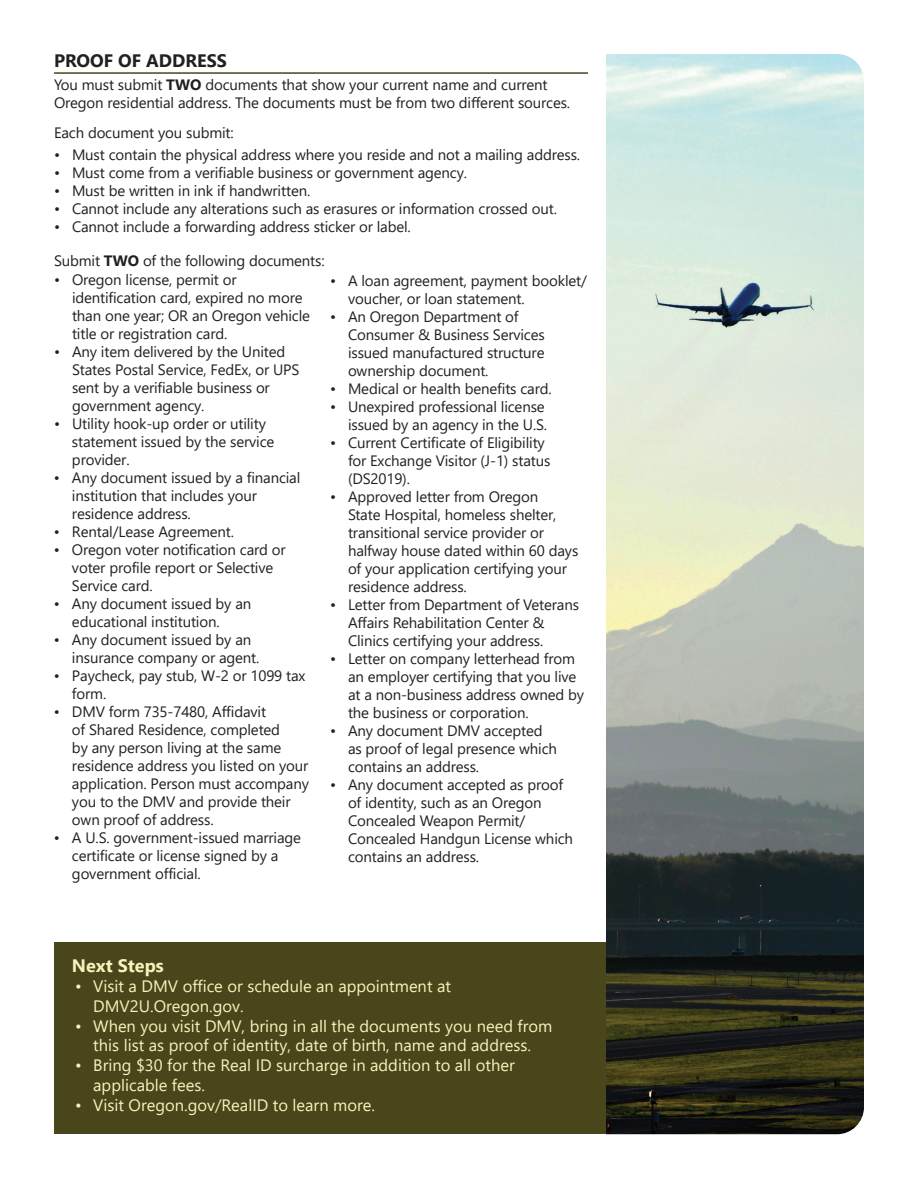
<style>
.page{position:relative;width:918px;height:1188px;background:#fff}
.page>*{position:absolute;margin:0;border:0;box-sizing:border-box;transform-origin:0 0}
.t1{font:700 18px "Segoe UI";color:#231f20}
.t2{font:700 18px "Segoe UI";color:#f5f4bc}
.t3{font:16.5px/19.8px "Segoe UI";color:#f5f4bc}
.t4{font:15px/18px "Segoe UI";letter-spacing:-.01em;color:#231f20}
.s1{font-weight:700}
</style>
<div class="page">
<div style="left:55px;top:942px;width:557px;height:192px;background:#4a461b"></div>
<img style="left:606px;top:54px;width:258px;height:1080px">
<hr style="left:54px;top:72px;width:534px;height:2px;background:#4a461b">
<p class="t1" style="left:54px;top:44px;width:174px">PROOF OF ADDRESS</p>
<p class="t4" style="left:54px;top:74px;width:518px">You must submit <span class="s1">TWO</span> documents that show your current name and current<br>Oregon residential address. The documents must be from two different sources.</p>
<p class="t4" style="left:54px;top:122px;width:181px">Each document you submit:</p>
<p class="t4" style="left:54px;top:144px;width:528px">• Must contain the physical address where you reside and not a mailing address.</p>
<p class="t4" style="left:54px;top:162px;width:415px">• Must come from a verifiable business or government agency.</p>
<p class="t4" style="left:54px;top:180px;width:258px">• Must be written in ink if handwritten.</p>
<p class="t4" style="left:54px;top:198px;width:504px">• Cannot include any alterations such as erasures or information crossed out.</p>
<p class="t4" style="left:54px;top:216px;width:358px">• Cannot include a forwarding address sticker or label.</p>
<p class="t4" style="left:348px;top:270px;width:240px;text-indent:-18px">• A loan agreement, payment booklet/ voucher, or loan statement.</p>
<p class="t4" style="left:348px;top:306px;width:198px;text-indent:-18px">• An Oregon Department of<br>Consumer &amp; Business Services issued manufactured structure ownership document.</p>
<p class="t4" style="left:330px;top:378px;width:223px">• Medical or health benefits card.</p>
<p class="t4" style="left:330px;top:396px;width:219px;text-align:right">• Unexpired professional license issued by an agency in the U.S.</p>
<p class="t4" style="left:348px;top:432px;width:204px;text-indent:-18px">• Current Certificate of Eligibility for Exchange Visitor (J-1) status (DS2019).</p>
<p class="t4" style="left:348px;top:486px;width:232px;text-indent:-18px">• Approved letter from Oregon<br>State Hospital, homeless shelter, transitional service provider or halfway house dated within 60 days of your application certifying your residence address.</p>
<p class="t4" style="left:348px;top:594px;width:233px;text-indent:-18px">• Letter from Department of Veterans<br>Affairs Rehabilitation Center &amp;<br>Clinics certifying your address.</p>
<p class="t4" style="left:348px;top:648px;width:238px;text-indent:-18px">• Letter on company letterhead from an employer certifying that you live at a non-business address owned by the business or corporation.</p>
<p class="t4" style="left:348px;top:720px;width:211px;text-indent:-18px">• Any document DMV accepted as proof of legal presence which contains an address.</p>
<p class="t4" style="left:348px;top:774px;width:227px;text-indent:-18px">• Any document accepted as proof of identity, such as an Oregon<br>Concealed Weapon Permit/<br>Concealed Handgun License which contains an address.</p>
<p class="t4" style="left:54px;top:250px;width:272px">Submit <span class="s1">TWO</span> of the following documents:</p>
<p class="t4" style="left:72px;top:270px;width:240px;text-indent:-18px">• Oregon license, permit or identification card, expired no more than one year; OR an Oregon vehicle title or registration card.</p>
<p class="t4" style="left:72px;top:342px;width:229px;text-indent:-18px">• Any item delivered by the United<br>States Postal Service, FedEx, or UPS sent by a verifiable business or government agency.</p>
<p class="t4" style="left:72px;top:414px;width:204px;text-indent:-18px">• Utility hook-up order or utility statement issued by the service provider.</p>
<p class="t4" style="left:72px;top:468px;width:230px;text-indent:-18px">• Any document issued by a financial institution that includes your residence address.</p>
<p class="t4" style="left:54px;top:522px;width:182px">• Rental/Lease Agreement.</p>
<p class="t4" style="left:72px;top:540px;width:215px;text-indent:-18px">• Oregon voter notification card or voter profile report or Selective<br>Service card.</p>
<p class="t4" style="left:72px;top:594px;width:181px;text-indent:-18px">• Any document issued by an educational institution.</p>
<p class="t4" style="left:72px;top:630px;width:189px;text-indent:-18px">• Any document issued by an insurance company or agent.</p>
<p class="t4" style="left:72px;top:666px;width:235px;text-indent:-18px">• Paycheck, pay stub, W-2 or 1099 tax form.</p>
<p class="t4" style="left:72px;top:702px;width:239px;text-indent:-18px">• DMV form 735-7480, Affidavit<br>of Shared Residence, completed<br>by any person living at the same residence address you listed on your application. Person must accompany you to the DMV and provide their own proof of address.</p>
<p class="t4" style="left:72px;top:828px;width:231px;text-indent:-18px">• A U.S. government-issued marriage certificate or license signed by a government official.</p>
<p class="t2" style="left:72px;top:948px;width:93px">Next Steps</p>
<p class="t3" style="left:93px;top:975px;width:359px;text-indent:-18px">• Visit a DMV office or schedule an appointment at<br>DMV2U.Oregon.gov.</p>
<p class="t3" style="left:75px;top:1014px;width:479px;text-align:center">• When you visit DMV, bring in all the documents you need from this list as proof of identity, date of birth, name and address.</p>
<p class="t3" style="left:93px;top:1054px;width:423px;text-indent:-18px">• Bring $30 for the Real ID surcharge in addition to all other applicable fees.</p>
<p class="t3" style="left:75px;top:1093px;width:301px">• Visit Oregon.gov/RealID to learn more.</p>
</div>
